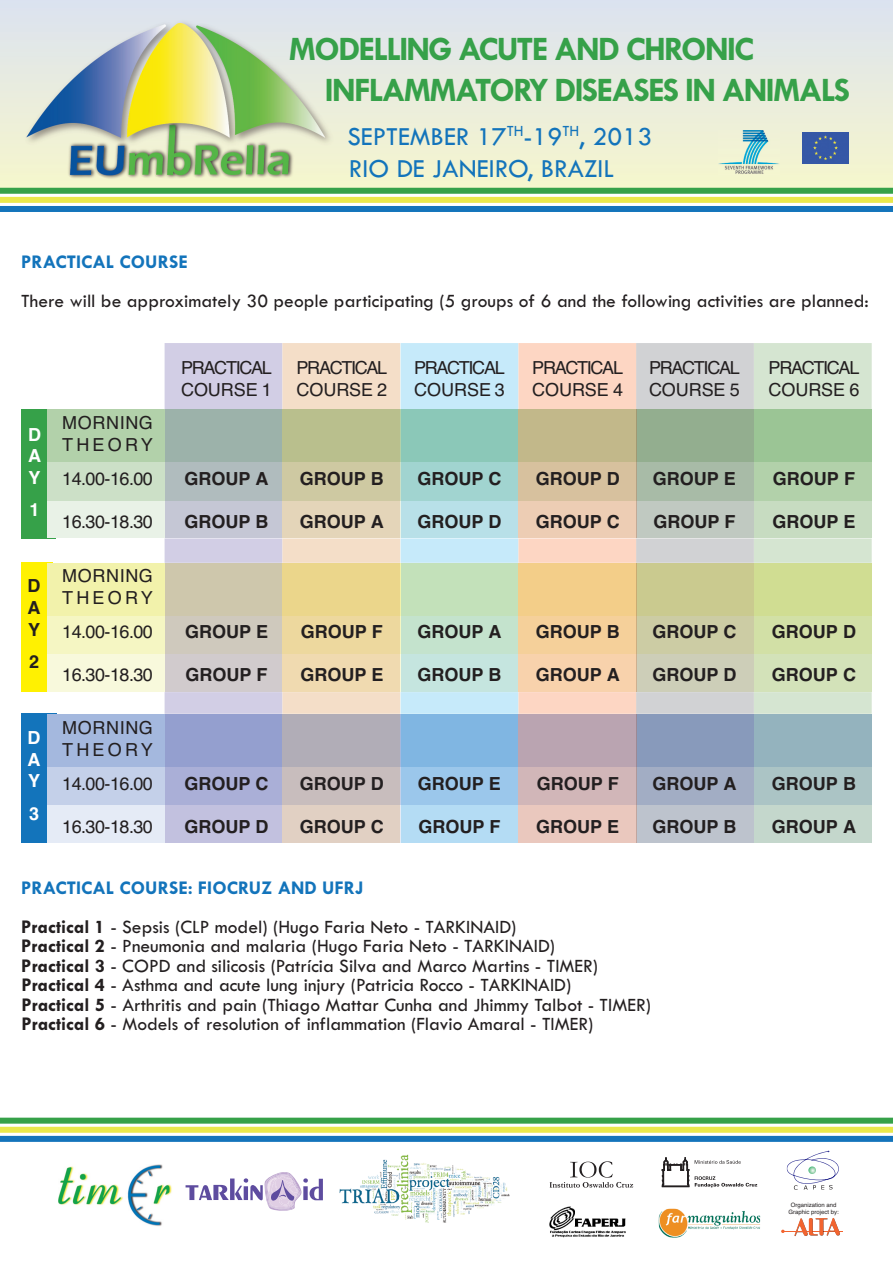
<style>
.page{position:relative;width:893px;height:1263px;background:#fff}
.page>*{position:absolute;margin:0;border:0;box-sizing:border-box;transform-origin:0 0}
.t1{font:700 34.5px/41.4px "Tw Cen";letter-spacing:-.05em;color:#36a149}
.t2{font:27px/32.4px "Tw Cen";color:#1374bb}
.t3{font:19.5px/19.5px "Tw Cen";color:#231f20}
.t4{font:700 19.5px "Tw Cen";color:#1374bb}
.t5{font:700 18px/21.6px "Helvetica";color:#231f20;text-align:justify}
.t6{font:18px/21.6px "Helvetica";letter-spacing:-.07em;color:#231f20}
.t7{font:18px "Helvetica";letter-spacing:-.03em;color:#231f20}
.t8{font:18px/21.6px "Helvetica";letter-spacing:.035em;color:#231f20}
.t9{font:700 18px/21.6px "Helvetica";color:#fff;text-align:justify}
.t10{font:6px/7.2px "Helvetica";color:#231f20;text-align:center}
.s1{font-weight:700;color:#1374bb}
.s2{font-weight:700}
</style>
<div class="page">
<div style="left:21px;top:563px;width:31px;height:129px;background:#fff101"></div>
<div style="left:21px;top:714px;width:36px;height:129px;background:#1374bb"></div>
<div style="left:21px;top:409px;width:35px;height:129px;background:#36a149"></div>
<div style="left:47px;top:804px;width:825px;height:39px;background:#e5ebf6"></div>
<div style="left:47px;top:766px;width:825px;height:39px;background:#c4d0e9"></div>
<div style="left:47px;top:714px;width:825px;height:52px;background:#a4b8de"></div>
<div style="left:47px;top:653px;width:825px;height:39px;background:#f8f9dc"></div>
<div style="left:47px;top:615px;width:825px;height:39px;background:#f5f6c3"></div>
<div style="left:47px;top:563px;width:825px;height:52px;background:#f2f2ab"></div>
<div style="left:47px;top:499px;width:825px;height:39px;background:#e9f2e7"></div>
<div style="left:47px;top:461px;width:825px;height:39px;background:#cce0c7"></div>
<div style="left:47px;top:409px;width:825px;height:53px;background:#b2d1aa"></div>
<div style="left:165px;top:805px;width:117px;height:38px;background:#c2c1df"></div>
<div style="left:165px;top:766px;width:117px;height:39px;background:#aaafd7"></div>
<div style="left:165px;top:714px;width:117px;height:52px;background:#949fcf"></div>
<div style="left:282px;top:805px;width:118px;height:38px;background:#e1d0c3"></div>
<div style="left:282px;top:766px;width:118px;height:39px;background:#c8bdbd"></div>
<div style="left:282px;top:714px;width:118px;height:52px;background:#b1adb7"></div>
<div style="left:401px;top:805px;width:117px;height:38px;background:#b4dcf4"></div>
<div style="left:401px;top:766px;width:117px;height:39px;background:#9bc7eb"></div>
<div style="left:401px;top:714px;width:117px;height:52px;background:#80b6e2"></div>
<div style="left:518px;top:805px;width:118px;height:38px;background:#eac8be"></div>
<div style="left:518px;top:766px;width:118px;height:39px;background:#d1b6b8"></div>
<div style="left:518px;top:714px;width:118px;height:52px;background:#baa4b1"></div>
<div style="left:636px;top:805px;width:118px;height:38px;background:#bdc3cd"></div>
<div style="left:636px;top:766px;width:118px;height:39px;background:#a2adc4"></div>
<div style="left:636px;top:714px;width:118px;height:52px;background:#889abb"></div>
<svg style="left:165px;top:343px;width:589px;height:371px"></svg>
<hr style="left:636px;top:343px;width:1px;height:66px;background:#d0b2a4">
<hr style="left:636px;top:805px;width:1px;height:38px;background:#c1a69f">
<hr style="left:636px;top:766px;width:1px;height:39px;background:#af989a">
<hr style="left:636px;top:714px;width:1px;height:52px;background:#9c8995">
<hr style="left:636px;top:654px;width:1px;height:38px;background:#ceb090">
<hr style="left:636px;top:615px;width:1px;height:39px;background:#ccae81">
<hr style="left:636px;top:563px;width:1px;height:52px;background:#c9ac73">
<hr style="left:636px;top:500px;width:1px;height:38px;background:#c2aa97">
<hr style="left:636px;top:462px;width:1px;height:38px;background:#b1a185">
<hr style="left:636px;top:409px;width:1px;height:53px;background:#a09973">
<div style="left:754px;top:343px;width:118px;height:371px;background:#d5e5d1"></div>
<div style="left:754px;top:805px;width:118px;height:38px;background:#c4d7cc"></div>
<div style="left:754px;top:766px;width:118px;height:39px;background:#abc4c5"></div>
<div style="left:754px;top:714px;width:118px;height:52px;background:#94b3be"></div>
<div style="left:754px;top:654px;width:118px;height:38px;background:#d3e2b9"></div>
<div style="left:754px;top:615px;width:118px;height:39px;background:#d2e0a6"></div>
<div style="left:754px;top:563px;width:118px;height:52px;background:#d0dd92"></div>
<div style="left:754px;top:500px;width:118px;height:38px;background:#c7dcc1"></div>
<div style="left:754px;top:462px;width:118px;height:38px;background:#b2d1aa"></div>
<div style="left:754px;top:409px;width:118px;height:53px;background:#9bc595"></div>
<div style="left:0;top:0;width:893px;height:188px;background:linear-gradient(to bottom,#dce3f0,#f6f6cc)"></div>
<div style="left:0;top:188px;width:893px;height:6px;background:#36a149"></div>
<div style="left:0;top:197px;width:893px;height:6px;background:#e9e84c"></div>
<div style="left:0;top:206px;width:893px;height:6px;background:#1374bb"></div>
<img style="left:718px;top:130px;width:61px;height:44px">
<img style="left:802px;top:133px;width:47px;height:31px">
<img style="left:25px;top:20px;width:309px;height:159px">
<div style="left:0;top:1118px;width:893px;height:6px;background:#36a149"></div>
<div style="left:0;top:1127px;width:893px;height:6px;background:#e9e84c"></div>
<div style="left:0;top:1136px;width:893px;height:6px;background:#1374bb"></div>
<svg style="left:186px;top:1172px;width:137px;height:39px"></svg>
<img style="left:59px;top:1164px;width:113px;height:62px">
<img style="left:339px;top:1154px;width:171px;height:69px">
<img style="left:659px;top:1208px;width:101px;height:29px">
<svg style="left:549px;top:1161px;width:84px;height:27px"></svg>
<img style="left:550px;top:1206px;width:76px;height:32px">
<svg style="left:695px;top:1160px;width:46px;height:4px"></svg>
<svg style="left:695px;top:1176px;width:62px;height:11px"></svg>
<svg style="left:662px;top:1157px;width:27px;height:30px"></svg>
<hr style="left:784px;top:1231px;width:59px;height:1px;background:#f2642f">
<svg style="left:794px;top:1218px;width:46px;height:18px"></svg>
<svg style="left:787px;top:1150px;width:52px;height:40px"></svg>
<h1 class="t1" style="left:325px;top:27px;width:527px;text-indent:-36px">MODELLING ACUTE AND CHRONIC<br>INFLAMMATORY DISEASES IN ANIMALS</h1>
<h2 class="t2" style="left:347px;top:120px;width:306px">SEPTEMBER 17<sup>TH</sup>-19<sup>TH</sup>, 2013<br>RIO DE JANEIRO, BRAZIL</h2>
<p class="t4" style="left:21px;top:250px;width:168px">PRACTICAL COURSE</p>
<p class="t3" style="left:21px;top:291px;width:849px">There will be approximately 30 people participating (5 groups of 6 and the following activities are planned:</p>
<p class="t9" style="left:28px;top:424px;width:14px">D A Y</p>
<p class="t9" style="left:29px;top:499px;width:12px">1</p>
<p class="t5" style="left:28px;top:575px;width:14px">D A Y</p>
<p class="t5" style="left:29px;top:651px;width:12px">2</p>
<p class="t9" style="left:28px;top:727px;width:14px">D A Y</p>
<p class="t9" style="left:29px;top:803px;width:12px">3</p>
<p class="t8" style="left:62px;top:412px;width:92px">MORNING<br>THEORY</p>
<p class="t7" style="left:62px;top:468px;width:92px">14.00-16.00</p>
<p class="t7" style="left:62px;top:511px;width:92px">16.30-18.30</p>
<p class="t8" style="left:62px;top:565px;width:92px">MORNING<br>THEORY</p>
<p class="t7" style="left:62px;top:621px;width:92px">14.00-16.00</p>
<p class="t7" style="left:62px;top:664px;width:92px">16.30-18.30</p>
<p class="t8" style="left:62px;top:717px;width:92px">MORNING<br>THEORY</p>
<p class="t7" style="left:62px;top:773px;width:92px">14.00-16.00</p>
<p class="t7" style="left:62px;top:816px;width:92px">16.30-18.30</p>
<p class="t6" style="left:181px;top:357px;width:92px">PRACTICAL<br>COURSE 1</p>
<p class="t6" style="left:297px;top:357px;width:92px">PRACTICAL<br>COURSE 2</p>
<p class="t6" style="left:414px;top:357px;width:92px">PRACTICAL<br>COURSE 3</p>
<p class="t6" style="left:532px;top:357px;width:92px">PRACTICAL<br>COURSE 4</p>
<p class="t6" style="left:649px;top:357px;width:92px">PRACTICAL<br>COURSE 5</p>
<p class="t6" style="left:769px;top:357px;width:92px">PRACTICAL<br>COURSE 6</p>
<p class="t5" style="left:184px;top:468px;width:86px">GROUP A</p>
<p class="t5" style="left:184px;top:511px;width:86px">GROUP B</p>
<p class="t5" style="left:300px;top:468px;width:86px">GROUP B</p>
<p class="t5" style="left:300px;top:511px;width:86px">GROUP A</p>
<p class="t5" style="left:417px;top:468px;width:86px">GROUP C</p>
<p class="t5" style="left:417px;top:511px;width:86px">GROUP D</p>
<p class="t5" style="left:536px;top:468px;width:86px">GROUP D</p>
<p class="t5" style="left:536px;top:511px;width:86px">GROUP C</p>
<p class="t5" style="left:653px;top:468px;width:85px">GROUP E</p>
<p class="t5" style="left:653px;top:511px;width:84px">GROUP F</p>
<p class="t5" style="left:773px;top:468px;width:84px">GROUP F</p>
<p class="t5" style="left:772px;top:511px;width:85px">GROUP E</p>
<p class="t5" style="left:185px;top:621px;width:85px">GROUP E</p>
<p class="t5" style="left:186px;top:664px;width:84px">GROUP F</p>
<p class="t5" style="left:301px;top:621px;width:84px">GROUP F</p>
<p class="t5" style="left:300px;top:664px;width:85px">GROUP E</p>
<p class="t5" style="left:417px;top:621px;width:86px">GROUP A</p>
<p class="t5" style="left:417px;top:664px;width:86px">GROUP B</p>
<p class="t5" style="left:536px;top:621px;width:86px">GROUP B</p>
<p class="t5" style="left:536px;top:664px;width:86px">GROUP A</p>
<p class="t5" style="left:652px;top:621px;width:86px">GROUP C</p>
<p class="t5" style="left:652px;top:664px;width:86px">GROUP D</p>
<p class="t5" style="left:772px;top:621px;width:86px">GROUP D</p>
<p class="t5" style="left:772px;top:664px;width:86px">GROUP C</p>
<p class="t5" style="left:184px;top:773px;width:86px">GROUP C</p>
<p class="t5" style="left:184px;top:816px;width:86px">GROUP D</p>
<p class="t5" style="left:300px;top:773px;width:86px">GROUP D</p>
<p class="t5" style="left:300px;top:816px;width:86px">GROUP C</p>
<p class="t5" style="left:418px;top:773px;width:85px">GROUP E</p>
<p class="t5" style="left:418px;top:816px;width:84px">GROUP F</p>
<p class="t5" style="left:537px;top:773px;width:84px">GROUP F</p>
<p class="t5" style="left:536px;top:816px;width:85px">GROUP E</p>
<p class="t5" style="left:652px;top:773px;width:86px">GROUP A</p>
<p class="t5" style="left:652px;top:816px;width:86px">GROUP B</p>
<p class="t5" style="left:772px;top:773px;width:86px">GROUP B</p>
<p class="t5" style="left:772px;top:816px;width:86px">GROUP A</p>
<p class="t3" style="left:21px;top:867px;width:497px;line-height:39px"><span class="s1">PRACTICAL COURSE: FIOCRUZ AND UFRJ<br></span><span class="s2">Practical 1</span> - Sepsis (CLP model) (Hugo Faria Neto - TARKINAID)</p>
<p class="t3" style="left:21px;top:936px;width:631px"><span class="s2">Practical 2</span> - Pneumonia and malaria (Hugo Faria Neto - TARKINAID)<br><span class="s2">Practical 3</span> - COPD and silicosis (Patrícia Silva and Marco Martins - TIMER)<br><span class="s2">Practical 4</span> - Asthma and acute lung injury (Patricia Rocco - TARKINAID)<br><span class="s2">Practical 5</span> - Arthritis and pain (Thiago Mattar Cunha and Jhimmy Talbot - TIMER)<br><span class="s2">Practical 6</span> - Models of resolution of inflammation (Flavio Amaral - TIMER)</p>
<p class="t10" style="left:788px;top:1201px;width:52px">Organization and<br>Graphic project by:</p>
</div>
